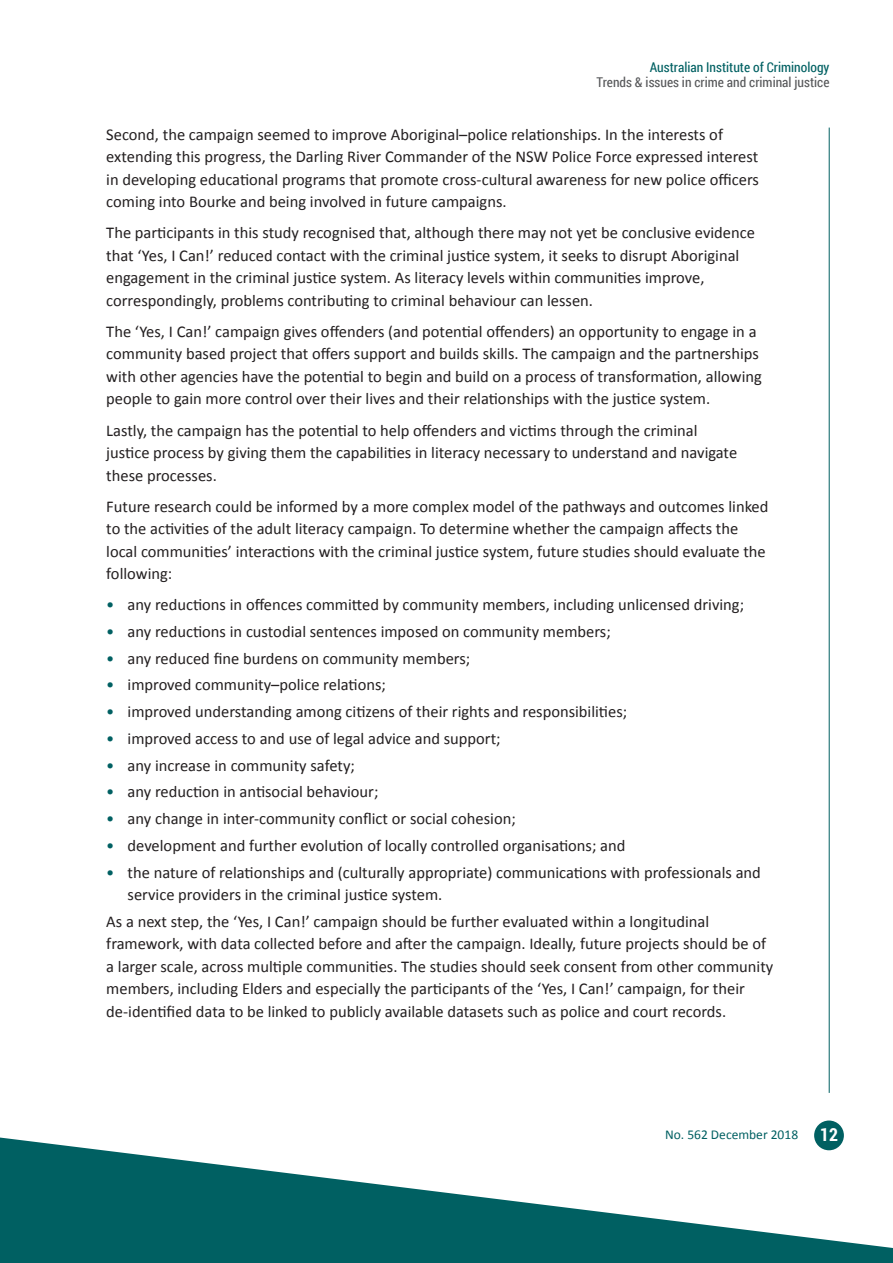
<style>
.page{position:relative;width:893px;height:1263px;background:#fff}
.page>*{position:absolute;margin:0;border:0;box-sizing:border-box;transform-origin:0 0}
.body{font:16.5px/22.5px "Calibri";color:#231f20}
.t1{font:13.5px "Roboto Condensed";color:#57585a}
.t2{font:13.5px "Roboto Condensed";color:#006062}
.t3{font:13.5px "Calibri";color:#006062}
.s1{color:#006062}
.s2{font-family:"Roboto Condensed";font-weight:700;font-size:18px;color:#fff}
</style>
<div class="page">
<hr style="left:829px;top:128px;width:1px;height:965px;background:#006062">
<div style="left:814px;top:1120px;width:30px;height:30px;background:#006062;border-radius:50%"></div>
<svg style="left:0;top:1137px;width:893px;height:126px;fill:#006062"></svg>
<p class="t2" style="left:650px;top:58px;width:181px">Australian Institute of Criminology</p>
<p class="t1" style="left:597px;top:73px;width:234px">Trends &amp; issues in crime and criminal justice</p>
<p class="body" style="left:106px;top:123px;width:654px">Second, the campaign seemed to improve Aboriginal–police relationships. In the interests of extending this progress, the Darling River Commander of the NSW Police Force expressed interest in developing educational programs that promote cross-cultural awareness for new police officers coming into Bourke and being involved in future campaigns.</p>
<p class="body" style="left:106px;top:222px;width:650px">The participants in this study recognised that, although there may not yet be conclusive evidence that ‘Yes, I Can!’ reduced contact with the criminal justice system, it seeks to disrupt Aboriginal engagement in the criminal justice system. As literacy levels within communities improve, correspondingly, problems contributing to criminal behaviour can lessen.</p>
<p class="body" style="left:106px;top:320px;width:657px">The ‘Yes, I Can!’ campaign gives offenders (and potential offenders) an opportunity to engage in a community based project that offers support and builds skills. The campaign and the partnerships with other agencies have the potential to begin and build on a process of transformation, allowing people to gain more control over their lives and their relationships with the justice system.</p>
<p class="body" style="left:106px;top:419px;width:632px">Lastly, the campaign has the potential to help offenders and victims through the criminal justice process by giving them the capabilities in literacy necessary to understand and navigate these processes.</p>
<p class="body" style="left:106px;top:495px;width:664px">Future research could be informed by a more complex model of the pathways and outcomes linked to the activities of the adult literacy campaign. To determine whether the campaign affects the local communities’ interactions with the criminal justice system, future studies should evaluate the following:</p>
<p class="body" style="left:106px;top:593px;width:639px"><span class="s1">•</span> any reductions in offences committed by community members, including unlicensed driving;</p>
<p class="body" style="left:106px;top:620px;width:506px"><span class="s1">•</span> any reductions in custodial sentences imposed on community members;</p>
<p class="body" style="left:106px;top:647px;width:365px"><span class="s1">•</span> any reduced fine burdens on community members;</p>
<p class="body" style="left:106px;top:674px;width:281px"><span class="s1">•</span> improved community–police relations;</p>
<p class="body" style="left:106px;top:700px;width:522px"><span class="s1">•</span> improved understanding among citizens of their rights and responsibilities;</p>
<p class="body" style="left:106px;top:727px;width:396px"><span class="s1">•</span> improved access to and use of legal advice and support;</p>
<p class="body" style="left:106px;top:754px;width:250px"><span class="s1">•</span> any increase in community safety;</p>
<p class="body" style="left:106px;top:781px;width:274px"><span class="s1">•</span> any reduction in antisocial behaviour;</p>
<p class="body" style="left:106px;top:807px;width:411px"><span class="s1">•</span> any change in inter-community conflict or social cohesion;</p>
<p class="body" style="left:106px;top:834px;width:521px"><span class="s1">•</span> development and further evolution of locally controlled organisations; and</p>
<p class="body" style="left:128px;top:861px;width:635px;text-indent:-21px"><span class="s1">•</span> the nature of relationships and (culturally appropriate) communications with professionals and service providers in the criminal justice system.</p>
<p class="body" style="left:106px;top:910px;width:669px">As a next step, the ‘Yes, I Can!’ campaign should be further evaluated within a longitudinal framework, with data collected before and after the campaign. Ideally, future projects should be of a larger scale, across multiple communities. The studies should seek consent from other community members, including Elders and especially the participants of the ‘Yes, I Can!’ campaign, for their de‑identified data to be linked to publicly available datasets such as police and court records.</p>
<p class="t3" style="left:665px;top:1126px;width:174px">No. 562 December 2018 <span class="s2">12</span></p>
</div>
